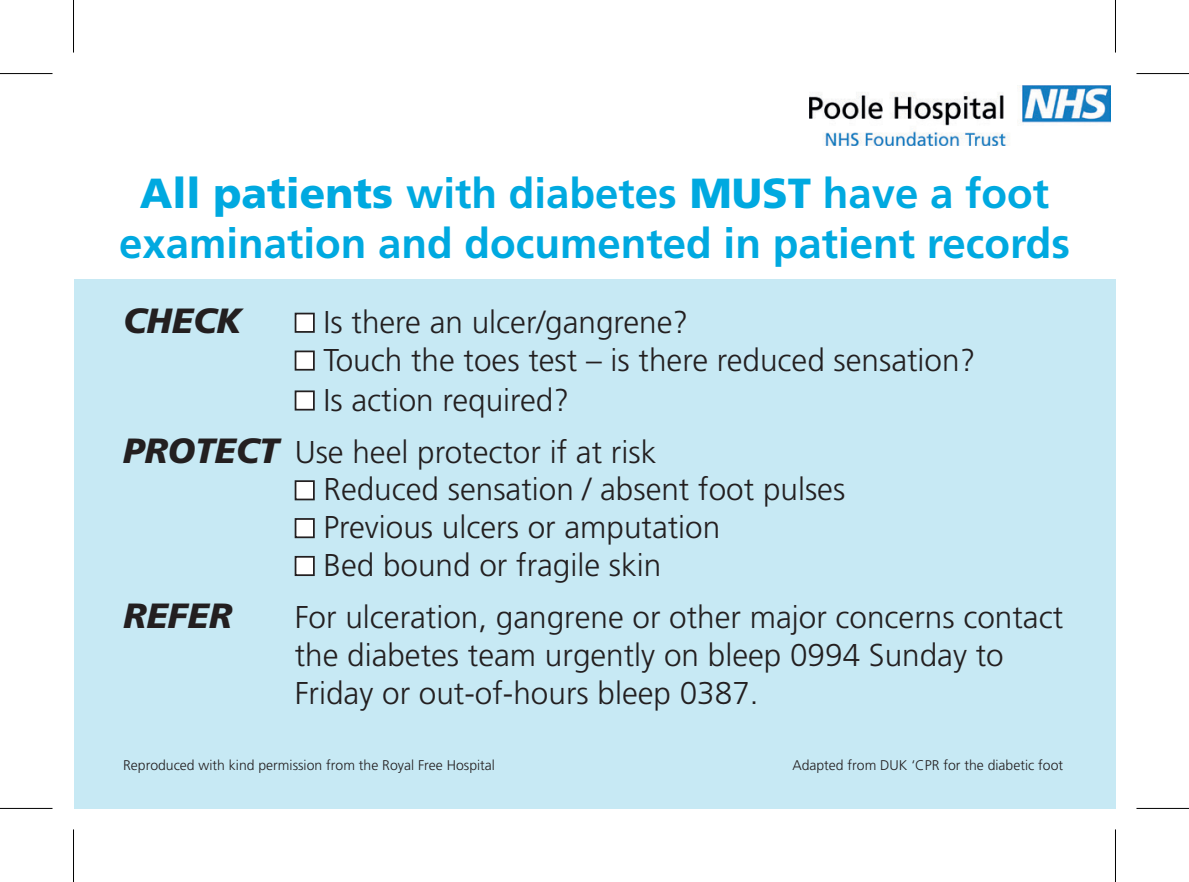
<style>
.page{position:relative;width:1189px;height:882px;background:#fff}
.page>*{position:absolute;margin:0;border:0;box-sizing:border-box;transform-origin:0 0}
.t1{font:700 42px/50.4px "Frutiger";color:#00a9e0;text-align:center}
.t2{font:italic 900 35px "Frutiger";color:#231f20}
.t3{font:300 31.5px/37.8px "Frutiger";color:#231f20}
.t4{font:300 14px "Frutiger";color:#231f20}
.s1{font-weight:900}
.s2{font-weight:900;font-style:italic;font-size:35px}
</style>
<div class="page">
<div style="left:74px;top:279px;width:1041px;height:529px;background:#c7e9f4"></div>
<div style="left:295px;top:313px;width:19px;height:19px;background:#fff"></div>
<div style="left:295px;top:312px;width:20px;height:20px;border:2px solid #231f20"></div>
<div style="left:295px;top:351px;width:19px;height:18px;background:#fff"></div>
<div style="left:295px;top:350px;width:20px;height:20px;border:2px solid #231f20"></div>
<div style="left:295px;top:391px;width:19px;height:18px;background:#fff"></div>
<div style="left:295px;top:390px;width:20px;height:20px;border:2px solid #231f20"></div>
<div style="left:295px;top:481px;width:19px;height:18px;background:#fff"></div>
<div style="left:295px;top:480px;width:20px;height:20px;border:2px solid #231f20"></div>
<div style="left:295px;top:518px;width:19px;height:19px;background:#fff"></div>
<div style="left:295px;top:518px;width:20px;height:20px;border:2px solid #231f20"></div>
<div style="left:295px;top:556px;width:19px;height:19px;background:#fff"></div>
<div style="left:295px;top:555px;width:20px;height:20px;border:2px solid #231f20"></div>
<div style="left:0;top:71px;width:52px;height:5px;background:#f6f6f6"></div>
<div style="left:1136px;top:71px;width:53px;height:5px;background:#f6f6f6"></div>
<svg style="left:0;top:808px;width:52px;height:1px"></svg>
<svg style="left:1136px;top:808px;width:53px;height:1px"></svg>
<hr style="left:0;top:73px;width:52px;height:1px;background:#000">
<hr style="left:1136px;top:73px;width:53px;height:1px;background:#000">
<hr style="left:0;top:807px;width:52px;height:1px;background:#000">
<hr style="left:1136px;top:807px;width:53px;height:1px;background:#000">
<hr style="left:73px;top:0;width:1px;height:53px;background:#000">
<hr style="left:73px;top:829px;width:1px;height:52px;background:#000">
<hr style="left:1115px;top:0;width:1px;height:53px;background:#000">
<hr style="left:1115px;top:829px;width:1px;height:52px;background:#000">
<img style="left:809px;top:85px;width:302px;height:60px">
<h1 class="t1" style="left:119px;top:168px;width:952px"><span class="s1">All patients</span> with diabetes <span class="s1">MUST</span> have a foot examination and documented in patient records</h1>
<p class="t2" style="left:123px;top:299px;width:120px">CHECK</p>
<p class="t3" style="left:323px;top:302px;width:653px;line-height:38.9px">Is there an ulcer/gangrene?<br>Touch the toes test – is there reduced sensation?<br>Is action required?</p>
<p class="t3" style="left:323px;top:432px;width:523px;text-indent:-200px"><span class="s2">PROTECT</span> Use heel protector if at risk<br>Reduced sensation / absent foot pulses<br>Previous ulcers or amputation<br>Bed bound or fragile skin</p>
<p class="t2" style="left:123px;top:594px;width:110px">REFER</p>
<p class="t3" style="left:295px;top:598px;width:770px">For ulceration, gangrene or other major concerns contact the diabetes team urgently on bleep 0994 Sunday to<br>Friday or out-of-hours bleep 0387.</p>
<p class="t4" style="left:123px;top:756px;width:373px">Reproduced with kind permission from the Royal Free Hospital</p>
<p class="t4" style="left:792px;top:756px;width:272px">Adapted from DUK ‘CPR for the diabetic foot</p>
</div>
